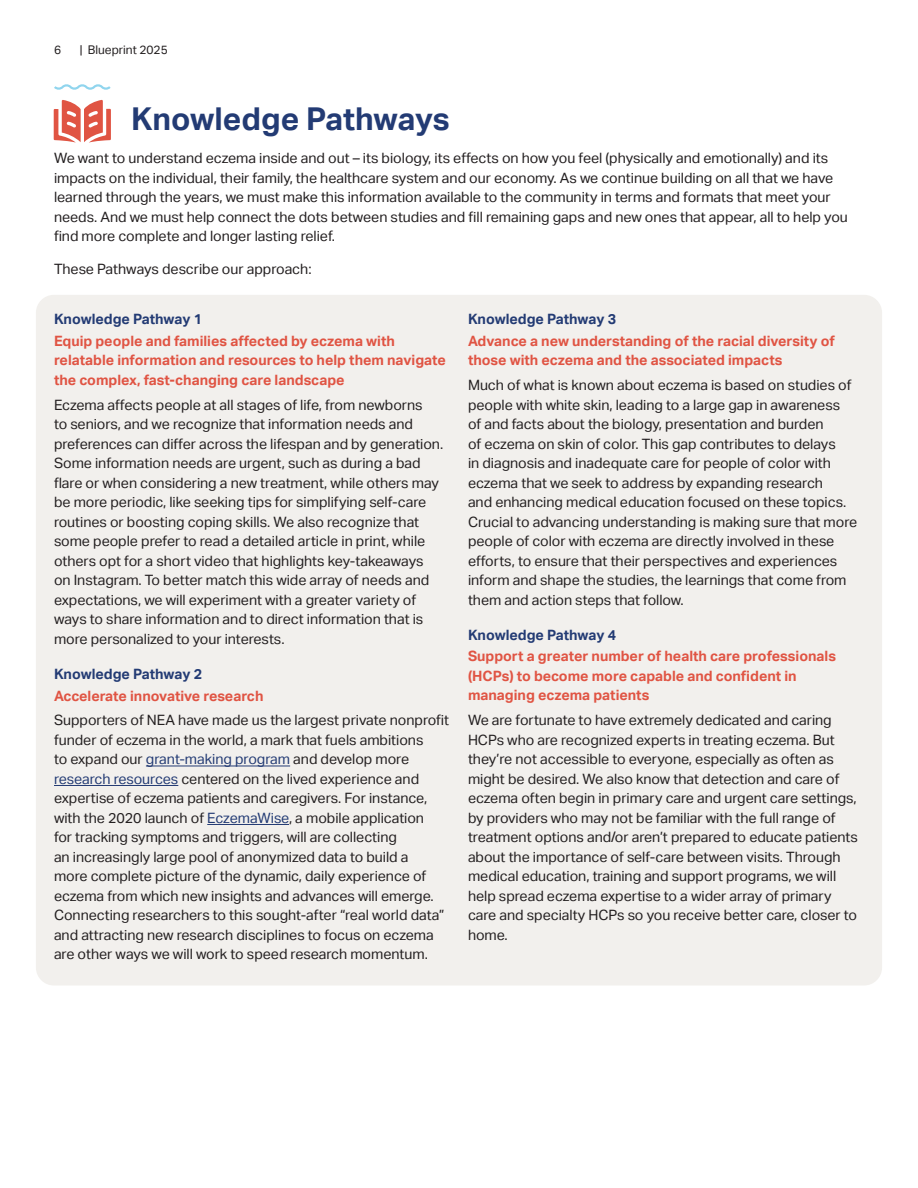
<style>
.page{position:relative;width:918px;height:1188px;background:#fff}
.page>*{position:absolute;margin:0;border:0;box-sizing:border-box;transform-origin:0 0}
.Headline{font:700 31.5px "Aktiv Grotesk";color:#233b74}
.Body_Copy_9_5{font:14.25px/19.5px "Aktiv Grotesk";color:#231f20}
.Subhead_Small-salmo{font:700 14.25px/19.5px "Aktiv Grotesk";color:#e05443}
.Subhead_Small_blue{font:700 14.25px "Aktiv Grotesk";color:#233b74}
.t1{font:12px "Aktiv Grotesk";color:#231f20}
.s1{color:#233b74}
</style>
<div class="page">
<div style="left:36px;top:295px;width:846px;height:691px;background:#f2f0ed;border-radius:18px"></div>
<svg style="left:54px;top:100px;width:57px;height:43px"></svg>
<svg style="left:54px;top:84px;width:57px;height:6px"></svg>
<hr style="left:146px;top:765px;width:144px;height:1px;background:#233b74">
<hr style="left:54px;top:785px;width:124px;height:1px;background:#233b74">
<hr style="left:207px;top:824px;width:82px;height:1px;background:#233b74">
<p class="t1" style="left:54px;top:43px;width:9px">6</p>
<p class="t1" style="left:80px;top:43px;width:89px">| Blueprint 2025</p>
<p class="Headline" style="left:131px;top:101px;width:320px">Knowledge Pathways</p>
<p class="Body_Copy_9_5" style="left:54px;top:149px;width:795px">We want to understand eczema inside and out – its biology, its effects on how you feel (physically and emotionally) and its impacts on the individual, their family, the healthcare system and our economy. As we continue building on all that we have learned through the years, we must make this information available to the community in terms and formats that meet your needs. And we must help connect the dots between studies and fill remaining gaps and new ones that appear, all to help you find more complete and longer lasting relief.</p>
<p class="Body_Copy_9_5" style="left:54px;top:260px;width:259px">These Pathways describe our approach:</p>
<p class="Subhead_Small_blue" style="left:54px;top:311px;width:150px">Knowledge Pathway 1</p>
<p class="Subhead_Small-salmo" style="left:54px;top:331px;width:393px">Equip people and families affected by eczema with relatable information and resources to help them navigate the complex, fast-changing care landscape</p>
<p class="Body_Copy_9_5" style="left:54px;top:395px;width:391px">Eczema affects people at all stages of life, from newborns<br>to seniors, and we recognize that information needs and preferences can differ across the lifespan and by generation.<br>Some information needs are urgent, such as during a bad flare or when considering a new treatment, while others may be more periodic, like seeking tips for simplifying self-care routines or boosting coping skills. We also recognize that some people prefer to read a detailed article in print, while others opt for a short video that highlights key-takeaways on Instagram. To better match this wide array of needs and expectations, we will experiment with a greater variety of ways to share information and to direct information that is more personalized to your interests.</p>
<p class="Subhead_Small_blue" style="left:54px;top:666px;width:150px">Knowledge Pathway 2</p>
<p class="Subhead_Small-salmo" style="left:54px;top:686px;width:211px">Accelerate innovative research</p>
<p class="Body_Copy_9_5" style="left:54px;top:711px;width:397px">Supporters of NEA have made us the largest private nonprofit funder of eczema in the world, a mark that fuels ambitions<br>to expand our <span class="s1">grant-making program</span> and develop more <span class="s1">research resources</span> centered on the lived experience and expertise of eczema patients and caregivers. For instance, with the 2020 launch of <span class="s1">EczemaWise</span>, a mobile application<br>for tracking symptoms and triggers, will are collecting<br>an increasingly large pool of anonymized data to build a<br>more complete picture of the dynamic, daily experience of eczema from which new insights and advances will emerge.<br>Connecting researchers to this sought-after “real world data” and attracting new research disciplines to focus on eczema are other ways we will work to speed research momentum.</p>
<p class="Subhead_Small_blue" style="left:468px;top:311px;width:150px">Knowledge Pathway 3</p>
<p class="Subhead_Small-salmo" style="left:468px;top:331px;width:368px">Advance a new understanding of the racial diversity of those with eczema and the associated impacts</p>
<p class="Body_Copy_9_5" style="left:468px;top:376px;width:391px">Much of what is known about eczema is based on studies of people with white skin, leading to a large gap in awareness<br>of and facts about the biology, presentation and burden<br>of eczema on skin of color. This gap contributes to delays<br>in diagnosis and inadequate care for people of color with eczema that we seek to address by expanding research<br>and enhancing medical education focused on these topics.<br>Crucial to advancing understanding is making sure that more people of color with eczema are directly involved in these efforts, to ensure that their perspectives and experiences inform and shape the studies, the learnings that come from them and action steps that follow.</p>
<p class="Subhead_Small_blue" style="left:468px;top:627px;width:150px">Knowledge Pathway 4</p>
<p class="Subhead_Small-salmo" style="left:468px;top:647px;width:370px">Support a greater number of health care professionals (HCPs) to become more capable and confident in managing eczema patients</p>
<p class="Body_Copy_9_5" style="left:468px;top:711px;width:391px">We are fortunate to have extremely dedicated and caring HCPs who are recognized experts in treating eczema. But they’re not accessible to everyone, especially as often as might be desired. We also know that detection and care of eczema often begin in primary care and urgent care settings, by providers who may not be familiar with the full range of treatment options and/or aren’t prepared to educate patients about the importance of self-care between visits. Through medical education, training and support programs, we will help spread eczema expertise to a wider array of primary care and specialty HCPs so you receive better care, closer to home.</p>
</div>
